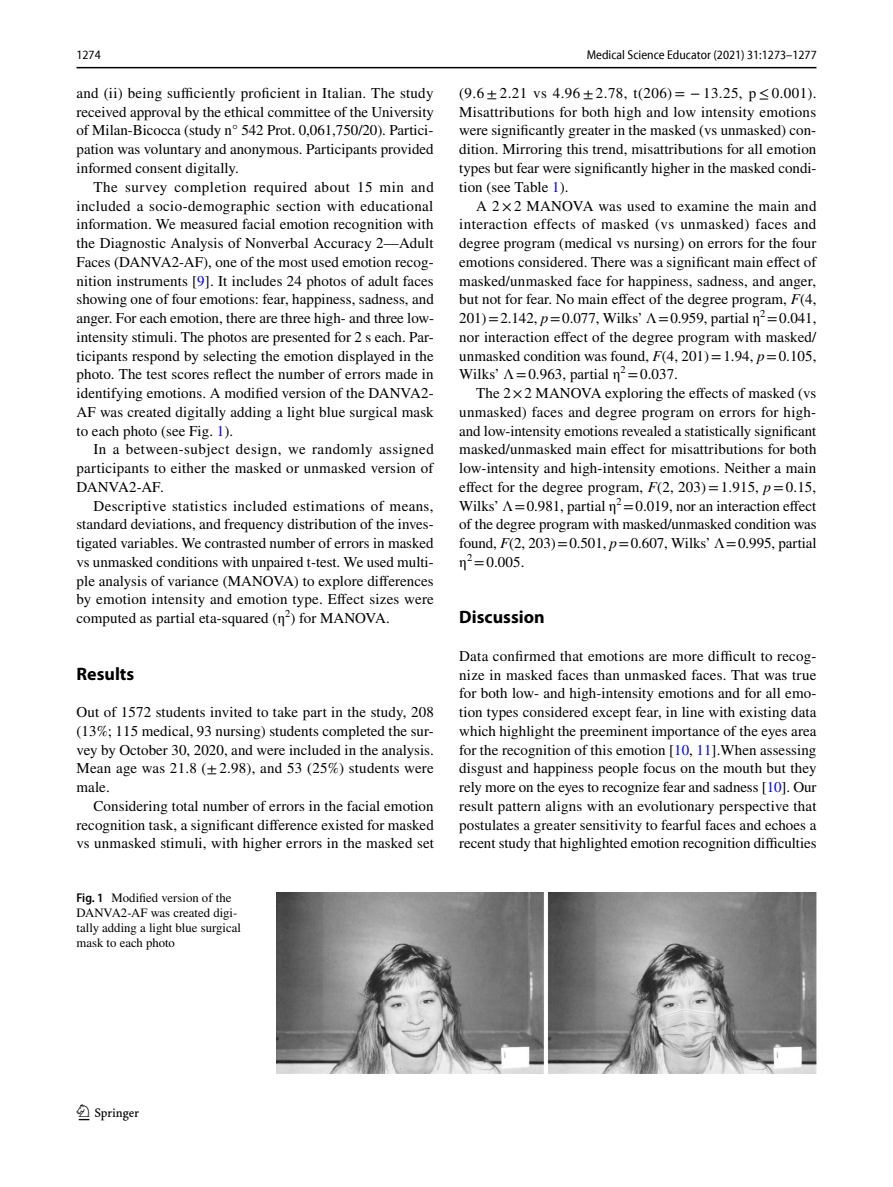
<style>
.page{position:relative;width:893px;height:1187px;background:#fff}
.page>*{position:absolute;margin:0;border:0;box-sizing:border-box;transform-origin:0 0}
.t1{font:22.5px "Springnew Regular 2";color:#000}
.t2{font:700 18px "Myriad Pro";color:#000}
.t3{font:15px/18.8px "STIX";letter-spacing:.005em;color:#000;text-align:justify}
.t4{font:12.75px/15px "STIX";color:#000}
.t5{font:semi-condensed 12.75px "Myriad Pro Unic";color:#000}
.s1{color:#00f}
.s2{font-family:"Myriad Pro";font-weight:600;font-stretch:semi-condensed}
.s3{font-style:italic}
</style>
<div class="page">
<hr style="left:77px;top:67px;width:739px;height:1px;background:#000">
<img style="left:276px;top:892px;width:540px;height:181px">
<p class="t5" style="left:77px;top:50px;width:26px">1274</p>
<p class="t5" style="left:587px;top:50px;width:231px">Medical Science Educator (2021) 31:1273–1277</p>
<p class="t3" style="left:77px;top:84px;width:359px">and (ii) being sufficiently proficient in Italian. The study received approval by the ethical committee of the University of Milan-Bicocca (study n° 542 Prot. 0,061,750/20). Partici&shy;pation was voluntary and anonymous. Participants provided informed consent digitally.</p>
<p class="t3" style="left:77px;top:178px;width:359px;text-indent:17px">The survey completion required about 15 min and included a socio-demographic section with educational information. We measured facial emotion recognition with the Diagnostic Analysis of Nonverbal Accuracy 2—Adult Faces (DANVA2-AF), one of the most used emotion recog&shy;nition instruments [<span class="s1">9</span>]. It includes 24 photos of adult faces showing one of four emotions: fear, happiness, sadness, and anger. For each emotion, there are three high- and three low&shy;intensity stimuli. The photos are presented for 2 s each. Par&shy;ticipants respond by selecting the emotion displayed in the photo. The test scores reflect the number of errors made in identifying emotions. A modified version of the DANVA2- AF was created digitally adding a light blue surgical mask to each photo (see Fig. <span class="s1">1</span>).</p>
<p class="t3" style="left:77px;top:441px;width:359px;text-indent:17px">In a between-subject design, we randomly assigned participants to either the masked or unmasked version of DANVA2-AF.</p>
<p class="t3" style="left:77px;top:497px;width:359px;text-indent:17px">Descriptive statistics included estimations of means, standard deviations, and frequency distribution of the inves&shy;tigated variables. We contrasted number of errors in masked vs unmasked conditions with unpaired t-test. We used multi&shy;ple analysis of variance (MANOVA) to explore differences by emotion intensity and emotion type. Effect sizes were computed as partial eta-squared (η<sup>2</sup>) for MANOVA.</p>
<p class="t2" style="left:77px;top:661px;width:59px">Results</p>
<p class="t3" style="left:77px;top:703px;width:359px">Out of 1572 students invited to take part in the study, 208 (13%; 115 medical, 93 nursing) students completed the sur&shy;vey by October 30, 2020, and were included in the analysis.<br>Mean age was 21.8 (±2.98), and 53 (25%) students were male.</p>
<p class="t3" style="left:77px;top:797px;width:359px;text-indent:17px">Considering total number of errors in the facial emotion recognition task, a significant difference existed for masked vs unmasked stimuli, with higher errors in the masked set</p>
<p class="t4" style="left:77px;top:890px;width:166px"><span class="s2">Fig. 1</span> Modified version of the<br>DANVA2-AF was created digi&shy;tally adding a light blue surgical mask to each photo</p>
<p class="t3" style="left:459px;top:84px;width:359px">(9.6 ± 2.21 vs 4.96 ± 2.78, t(206) = − 13.25, p ≤ 0.001).<br>Misattributions for both high and low intensity emotions were significantly greater in the masked (vs unmasked) con&shy;dition. Mirroring this trend, misattributions for all emotion types but fear were significantly higher in the masked condi&shy;tion (see Table <span class="s1">1</span>).</p>
<p class="t3" style="left:459px;top:197px;width:359px;text-indent:17px">A 2 × 2 MANOVA was used to examine the main and interaction effects of masked (vs unmasked) faces and degree program (medical vs nursing) on errors for the four emotions considered. There was a significant main effect of masked/unmasked face for happiness, sadness, and anger, but not for fear. No main effect of the degree program, <span class="s3">F</span>(4, 201)=2.142, <span class="s3">p</span>=0.077, Wilks’ Λ=0.959, partial η<sup>2</sup> =0.041, nor interaction effect of the degree program with masked/ unmasked condition was found, <span class="s3">F</span>(4, 201)=1.94, <span class="s3">p</span>=0.105, Wilks’ Λ=0.963, partial η<sup>2</sup> =0.037.</p>
<p class="t3" style="left:459px;top:384px;width:359px;text-indent:17px">The 2×2 MANOVA exploring the effects of masked (vs unmasked) faces and degree program on errors for high&shy;and low-intensity emotions revealed a statistically significant masked/unmasked main effect for misattributions for both low-intensity and high-intensity emotions. Neither a main effect for the degree program, <span class="s3">F</span>(2, 203)=1.915, <span class="s3">p</span>=0.15, Wilks’ Λ=0.981, partial η<sup>2</sup> =0.019, nor an interaction effect of the degree program with masked/unmasked condition was found, <span class="s3">F</span>(2, 203)=0.501, <span class="s3">p</span>=0.607, Wilks’ Λ=0.995, partial η<sup>2</sup> =0.005.</p>
<p class="t2" style="left:459px;top:605px;width:87px">Discussion</p>
<p class="t3" style="left:459px;top:647px;width:359px">Data confirmed that emotions are more difficult to recog&shy;nize in masked faces than unmasked faces. That was true for both low- and high-intensity emotions and for all emo&shy;tion types considered except fear, in line with existing data which highlight the preeminent importance of the eyes area for the recognition of this emotion [<span class="s1">10</span>, <span class="s1">11</span>].When assessing disgust and happiness people focus on the mouth but they rely more on the eyes to recognize fear and sadness [<span class="s1">10</span>]. Our result pattern aligns with an evolutionary perspective that postulates a greater sensitivity to fearful faces and echoes a recent study that highlighted emotion recognition difficulties</p>
<h1 class="t1" style="left:79px;top:1104px;width:62px">1 3</h1>
</div>
